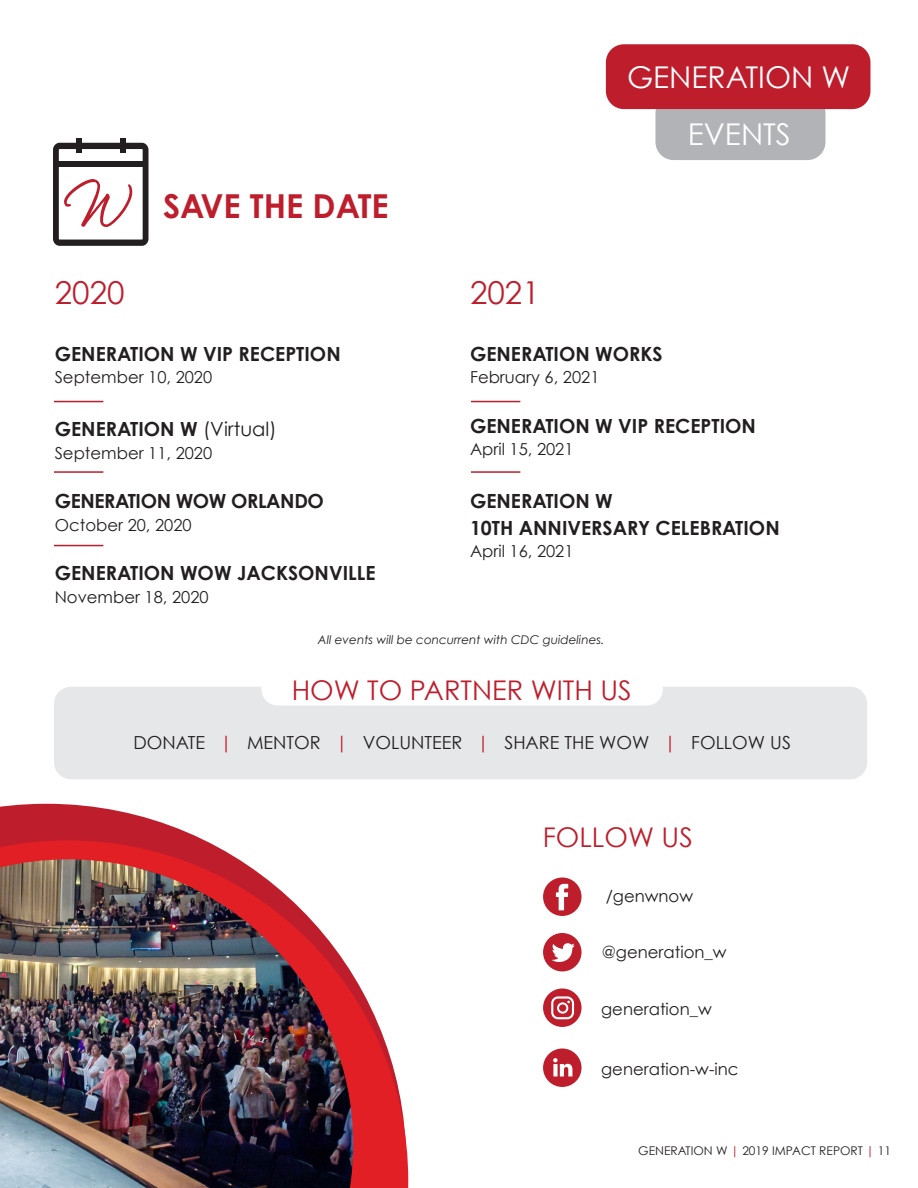
<style>
.page{position:relative;width:918px;height:1188px;background:#fff}
.page>*{position:absolute;margin:0;border:0;box-sizing:border-box;transform-origin:0 0}
.t1{font:700 33px "Century Gothic";color:#be1d2c}
.t2{font:31.5px "Century Gothic";color:#be1d2c}
.t3{font:30px "Century Gothic";color:#fff}
.t4{font:27.15px "Century Gothic";color:#be1d2c}
.t5{font:700 19.5px "Century Gothic";color:#231f20}
.t6{font:700 19.5px "Century Gothic";letter-spacing:-.02em;color:#231f20}
.t7{font:18px "Century Gothic";color:#231f20}
.t8{font:16.5px "Century Gothic";color:#231f20}
.t9{font:italic 12px "Century Gothic";color:#231f20}
.t10{font:12px "Century Gothic";color:#231f20}
.s1{font-weight:400}
.s2{color:#be1d2c}
</style>
<div class="page">
<div style="left:655px;top:95px;width:170px;height:65px;background:#b2b3b7;border-radius:18px"></div>
<div style="left:606px;top:44px;width:264px;height:65px;background:#be1d2c;border-radius:18px"></div>
<svg style="left:53px;top:138px;width:95px;height:108px"></svg>
<svg style="left:0;top:804px;width:204px;height:36px;fill:#be1d2c"></svg>
<svg style="left:0;top:840px;width:408px;height:348px"></svg>
<img style="left:0;top:859px;width:353px;height:329px">
<hr style="left:54px;top:401px;width:49px;height:1px;background:#be1d2c">
<hr style="left:54px;top:471px;width:49px;height:2px;background:#be1d2c">
<hr style="left:54px;top:545px;width:49px;height:1px;background:#be1d2c">
<hr style="left:471px;top:401px;width:49px;height:1px;background:#be1d2c">
<hr style="left:471px;top:471px;width:49px;height:2px;background:#be1d2c">
<div style="left:54px;top:687px;width:813px;height:92px;background:#e6e7e9;border-radius:17px"></div>
<div style="left:261px;top:673px;width:402px;height:33px;background:#fff;border-radius:16px"></div>
<div style="left:543px;top:878px;width:39px;height:38px;background:#be1d2c;border-radius:50%"></div>
<svg style="left:556px;top:884px;width:12px;height:26px"></svg>
<div style="left:543px;top:988px;width:39px;height:39px;background:#be1d2c;border-radius:50%"></div>
<svg style="left:551px;top:996px;width:23px;height:23px"></svg>
<div style="left:543px;top:933px;width:39px;height:38px;background:#be1d2c;border-radius:50%"></div>
<svg style="left:552px;top:943px;width:23px;height:19px"></svg>
<div style="left:543px;top:1048px;width:39px;height:39px;background:#be1d2c;border-radius:50%"></div>
<svg style="left:553px;top:1058px;width:19px;height:18px"></svg>
<p class="t2" style="left:55px;top:274px;width:71px">2020</p>
<p class="t1" style="left:163px;top:186px;width:227px">SAVE THE DATE</p>
<p class="t5" style="left:55px;top:341px;width:287px">GENERATION W VIP RECEPTION</p>
<p class="t8" style="left:55px;top:367px;width:159px">September 10, 2020</p>
<p class="t5" style="left:55px;top:417px;width:223px">GENERATION W <span class="s1">(Virtual)</span></p>
<p class="t8" style="left:55px;top:443px;width:159px">September 11, 2020</p>
<p class="t6" style="left:55px;top:489px;width:271px">GENERATION WOW ORLANDO</p>
<p class="t8" style="left:55px;top:515px;width:138px">October 20, 2020</p>
<p class="t5" style="left:55px;top:561px;width:322px">GENERATION WOW JACKSONVILLE</p>
<p class="t8" style="left:55px;top:587px;width:155px">November 18, 2020</p>
<p class="t2" style="left:470px;top:274px;width:71px">2021</p>
<p class="t3" style="left:627px;top:59px;width:225px">GENERATION W</p>
<p class="t3" style="left:688px;top:116px;width:105px">EVENTS</p>
<p class="t5" style="left:470px;top:341px;width:194px">GENERATION WORKS</p>
<p class="t8" style="left:470px;top:367px;width:131px">February 6, 2021</p>
<p class="t5" style="left:470px;top:413px;width:287px">GENERATION W VIP RECEPTION</p>
<p class="t8" style="left:470px;top:439px;width:105px">April 15, 2021</p>
<p class="t5" style="left:470px;top:489px;width:144px">GENERATION W</p>
<p class="t5" style="left:470px;top:515px;width:311px">10TH ANNIVERSARY CELEBRATION</p>
<p class="t8" style="left:470px;top:541px;width:105px">April 16, 2021</p>
<p class="t9" style="left:318px;top:632px;width:288px">All events will be concurrent with CDC guidelines.</p>
<p class="t4" style="left:292px;top:673px;width:342px">HOW TO PARTNER WITH US</p>
<p class="t7" style="left:134px;top:732px;width:659px">DONATE <span class="s2">|</span> MENTOR <span class="s2">|</span> VOLUNTEER <span class="s2">|</span> SHARE THE WOW <span class="s2">|</span> FOLLOW US</p>
<p class="t4" style="left:543px;top:820px;width:152px">FOLLOW US</p>
<p class="t8" style="left:606px;top:886px;width:89px">/genwnow</p>
<p class="t8" style="left:602px;top:942px;width:126px">@generation_w</p>
<p class="t8" style="left:601px;top:998px;width:112px">generation_w</p>
<p class="t8" style="left:601px;top:1058px;width:139px">generation-w-inc</p>
<p class="t10" style="left:638px;top:1144px;width:254px">GENERATION W <span class="s2">|</span> 2019 IMPACT REPORT <span class="s2">|</span> 11</p>
</div>
